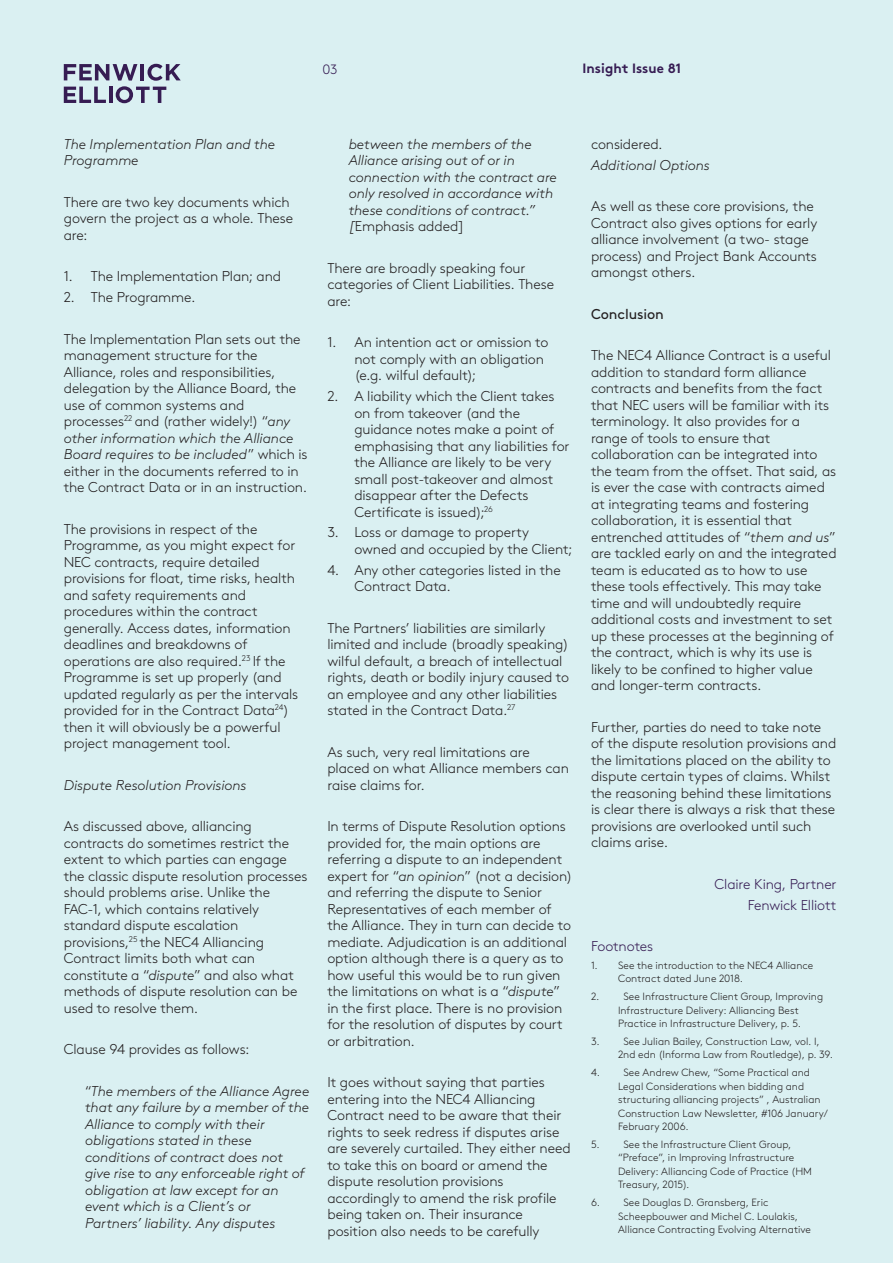
<style>
.page{position:relative;width:893px;height:1263px;background:#daf0f2}
.page>*{position:absolute;margin:0;border:0;box-sizing:border-box;transform-origin:0 0}
._9_5_11pt_Brown_Ligh{font:300 14.25px/16.5px "Brown";letter-spacing:-.01em;color:#231f20}
._9_5_11pt_Brown_Ligh-2{font:italic 300 14.25px/16.5px "Brown";letter-spacing:-.01em;color:#231f20}
._9_5_11pt_Brown_Ligh-3{font:300 14.25px "Brown";letter-spacing:-.01em;color:#361c53}
._9_5_11pt_Brown_Ligh-4{font:14.25px "Brown";letter-spacing:-.005em;color:#231f20}
.t1{font:700 13.5px "Brown";color:#361c53}
.t2{font:300 13.5px "Brown";color:#361c53}
.t3{font:300 10.5px/13.5px "Brown";letter-spacing:.005em;color:#231f20}
.s1{font-style:italic}
.s2{font-style:normal}
</style>
<div class="page">
<svg style="left:64px;top:64px;width:117px;height:39px"></svg>
<p class="t2" style="left:323px;top:59px;width:17px">03</p>
<p class="t1" style="left:583px;top:58px;width:100px">Insight Issue 81</p>
<p class="_9_5_11pt_Brown_Ligh-2" style="left:64px;top:135px;width:213px">The Implementation Plan and the<br>Programme</p>
<p class="_9_5_11pt_Brown_Ligh" style="left:64px;top:193px;width:231px">There are two key documents which govern the project as a whole. These are:</p>
<p class="_9_5_11pt_Brown_Ligh" style="left:64px;top:267px;width:219px">1. The Implementation Plan; and</p>
<p class="_9_5_11pt_Brown_Ligh" style="left:64px;top:288px;width:133px">2. The Programme.</p>
<p class="_9_5_11pt_Brown_Ligh" style="left:64px;top:329px;width:245px">The Implementation Plan sets out the management structure for the Alliance, roles and responsibilities, delegation by the Alliance Board, the use of common systems and processes<sup>22</sup> and (rather widely!) “<span class="s1">any other information which the Alliance Board requires to be included</span>” which is either in the documents referred to in the Contract Data or in an instruction.</p>
<p class="_9_5_11pt_Brown_Ligh" style="left:64px;top:519px;width:236px">The provisions in respect of the Programme, as you might expect for NEC contracts, require detailed provisions for float, time risks, health and safety requirements and procedures within the contract generally. Access dates, information deadlines and breakdowns of operations are also required.<sup>23</sup> If the Programme is set up properly (and updated regularly as per the intervals provided for in the Contract Data<sup>24</sup>) then it will obviously be a powerful project management tool.</p>
<p class="_9_5_11pt_Brown_Ligh-2" style="left:64px;top:775px;width:184px">Dispute Resolution Provisions</p>
<p class="_9_5_11pt_Brown_Ligh" style="left:64px;top:817px;width:245px">As discussed above, alliancing contracts do sometimes restrict the extent to which parties can engage the classic dispute resolution processes should problems arise. Unlike the FAC-1, which contains relatively standard dispute escalation provisions,<sup>25</sup> the NEC4 Alliancing Contract limits both what can constitute a “<span class="s1">dispute</span>” and also what methods of dispute resolution can be used to resolve them.</p>
<p class="_9_5_11pt_Brown_Ligh" style="left:64px;top:1040px;width:187px">Clause 94 provides as follows:</p>
<p class="_9_5_11pt_Brown_Ligh-2" style="left:85px;top:1081px;width:226px"><span class="s2">“</span>The members of the Alliance Agree that any failure by a member of the<br>Alliance to comply with their obligations stated in these conditions of contract does not give rise to any enforceable right of obligation at law except for an event which is a Client’s or<br>Partners’ liability. Any disputes</p>
<p class="_9_5_11pt_Brown_Ligh-2" style="left:349px;top:135px;width:210px">between the members of the<br>Alliance arising out of or in connection with the contract are only resolved in accordance with these conditions of contract.” [<span class="s2">Emphasis added]</span></p>
<p class="_9_5_11pt_Brown_Ligh" style="left:327px;top:259px;width:228px">There are broadly speaking four categories of Client Liabilities. These are:</p>
<p class="_9_5_11pt_Brown_Ligh" style="left:354px;top:333px;width:196px;text-indent:-27px">1. An intention act or omission to not comply with an obligation (e.g. wilful default);</p>
<p class="_9_5_11pt_Brown_Ligh" style="left:354px;top:387px;width:217px;text-indent:-27px">2. A liability which the Client takes on from takeover (and the guidance notes make a point of emphasising that any liabilities for the Alliance are likely to be very small post-takeover and almost disappear after the Defects<br>Certificate is issued);<sup>26</sup></p>
<p class="_9_5_11pt_Brown_Ligh" style="left:354px;top:523px;width:220px;text-indent:-27px">3. Loss or damage to property owned and occupied by the Client;</p>
<p class="_9_5_11pt_Brown_Ligh" style="left:354px;top:560px;width:208px;text-indent:-27px">4. Any other categories listed in the<br>Contract Data.</p>
<p class="_9_5_11pt_Brown_Ligh" style="left:327px;top:618px;width:243px">The Partners’ liabilities are similarly limited and include (broadly speaking) wilful default, a breach of intellectual rights, death or bodily injury caused to an employee and any other liabilities stated in the Contract Data.<sup>27</sup></p>
<p class="_9_5_11pt_Brown_Ligh" style="left:327px;top:742px;width:243px">As such, very real limitations are placed on what Alliance members can raise claims for.</p>
<p class="_9_5_11pt_Brown_Ligh" style="left:327px;top:817px;width:247px">In terms of Dispute Resolution options provided for, the main options are referring a dispute to an independent expert for “<span class="s1">an opinion</span>” (not a decision) and referring the dispute to Senior Representatives of each member of the Alliance. They in turn can decide to mediate. Adjudication is an additional option although there is a query as to how useful this would be to run given the limitations on what is a “<span class="s1">dispute</span>” in the first place. There is no provision for the resolution of disputes by court or arbitration.</p>
<p class="_9_5_11pt_Brown_Ligh" style="left:327px;top:1073px;width:245px">It goes without saying that parties entering into the NEC4 Alliancing Contract need to be aware that their rights to seek redress if disputes arise are severely curtailed. They either need to take this on board or amend the dispute resolution provisions accordingly to amend the risk profile being taken on. Their insurance position also needs to be carefully</p>
<p class="_9_5_11pt_Brown_Ligh" style="left:591px;top:135px;width:73px">considered.</p>
<p class="_9_5_11pt_Brown_Ligh-2" style="left:591px;top:155px;width:120px">Additional Options</p>
<p class="_9_5_11pt_Brown_Ligh" style="left:591px;top:197px;width:228px">As well as these core provisions, the<br>Contract also gives options for early alliance involvement (a two- stage process) and Project Bank Accounts amongst others.</p>
<p class="_9_5_11pt_Brown_Ligh-4" style="left:591px;top:303px;width:74px">Conclusion</p>
<p class="_9_5_11pt_Brown_Ligh" style="left:591px;top:346px;width:247px">The NEC4 Alliance Contract is a useful addition to standard form alliance contracts and benefits from the fact that NEC users will be familiar with its terminology. It also provides for a range of tools to ensure that collaboration can be integrated into the team from the offset. That said, as is ever the case with contracts aimed at integrating teams and fostering collaboration, it is essential that entrenched attitudes of “<span class="s1">them and us</span>” are tackled early on and the integrated team is educated as to how to use these tools effectively. This may take time and will undoubtedly require additional costs and investment to set up these processes at the beginning of the contract, which is why its use is likely to be confined to higher value and longer-term contracts.</p>
<p class="_9_5_11pt_Brown_Ligh" style="left:591px;top:717px;width:247px">Further, parties do need to take note of the dispute resolution provisions and the limitations placed on the ability to dispute certain types of claims. Whilst the reasoning behind these limitations is clear there is always a risk that these provisions are overlooked until such claims arise.</p>
<p class="_9_5_11pt_Brown_Ligh-3" style="left:715px;top:873px;width:124px">Claire King, Partner</p>
<p class="_9_5_11pt_Brown_Ligh-3" style="left:748px;top:894px;width:90px">Fenwick Elliott</p>
<p class="_9_5_11pt_Brown_Ligh-3" style="left:591px;top:935px;width:64px">Footnotes</p>
<p class="t3" style="left:618px;top:958px;width:197px;text-indent:-27px">1. See the introduction to the NEC4 Alliance<br>Contract dated June 2018.</p>
<p class="t3" style="left:591px;top:989px;width:234px;text-align:center">2. See Infrastructure Client Group, Improving<br>Infrastructure Delivery: Alliancing Best<br>Practice in Infrastructure Delivery, p. 5.</p>
<p class="t3" style="left:618px;top:1034px;width:216px;text-indent:-27px">3. See Julian Bailey, Construction Law, vol. I,<br>2nd edn (Informa Law from Routledge), p. 39.</p>
<p class="t3" style="left:618px;top:1065px;width:211px;text-indent:-27px">4. See Andrew Chew, “Some Practical and Legal Considerations when bidding and structuring alliancing projects” , Australian Construction Law Newsletter, #106 January/ February 2006.</p>
<p class="t3" style="left:618px;top:1137px;width:195px;text-indent:-27px">5. See the Infrastructure Client Group, “Preface”, in Improving Infrastructure Delivery: Alliancing Code of Practice (HM Treasury, 2015).</p>
<p class="t3" style="left:618px;top:1195px;width:195px;text-indent:-27px">6. See Douglas D. Gransberg, Eric<br>Scheepbouwer and Michel C. Loulakis,<br>Alliance Contracting Evolving Alternative</p>
</div>
